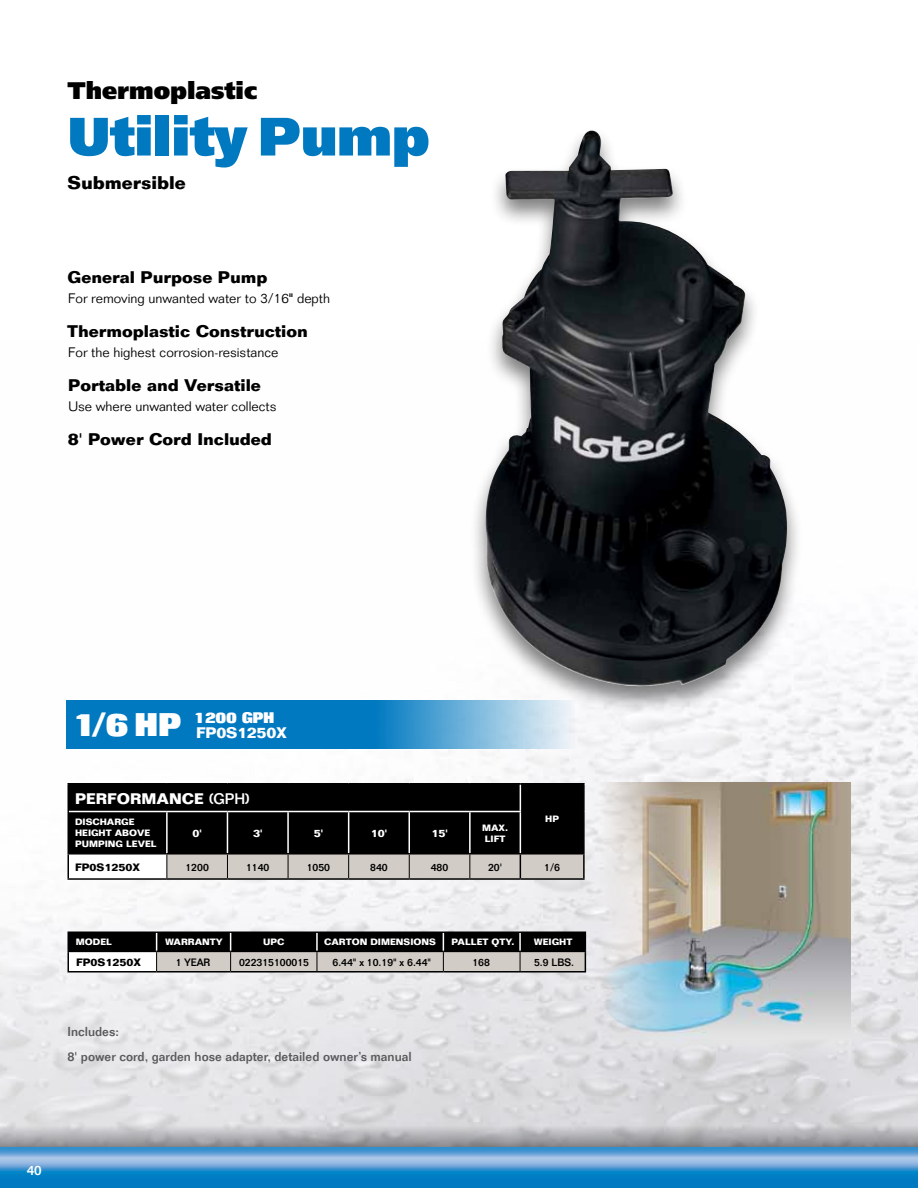
<style>
.page{position:relative;width:918px;height:1188px;background:#fff}
.page>*{position:absolute;margin:0;border:0;box-sizing:border-box;transform-origin:0 0}
.t1{font:900 54px "Frutiger";letter-spacing:-.01em;color:#0079c1}
.t2{font:900 24px "Frutiger";color:#000}
.t3{font:700 18px "Folio LT";color:#000}
.t4{font:700 16.5px "Folio LT";color:#000}
.t5{font:700 15px/15px "Folio LT";letter-spacing:-.02em;color:#fff}
.t6{font:700 15px "Folio LT";color:#fff}
.t7{font:300 13.5px "Folio LT";color:#000}
.t8{font:500 13.5px "Folio LT";color:#fff}
.t9{font:500 12.75px/25px "Folio LT";color:#58595b}
.t10{font:500 10.5px "Folio LT";color:#000}
.t11{font:700 10.5px "Folio LT";color:#000}
.t12{font:700 10.5px "Folio LT";color:#fff}
.t13{font:700 9px/10.8px "Folio LT";color:#fff}
.t14{font:700 9px "Folio LT";color:#fff}
.s1{font-weight:500}
.s2{font-weight:800;font-size:32.1px}
.s3{font-weight:800}
</style>
<div class="page">
<img style="left:0;top:624px;width:918px;height:501px">
<svg style="left:0;top:1125px;width:917px;height:23px;background:#a9adb3"></svg>
<svg style="left:917px;top:1125px;width:1px;height:23px"></svg>
<svg style="left:66px;top:700px;width:509px;height:49px;background:#278dc9"></svg>
<svg style="left:0;top:1148px;width:918px;height:40px;background:#3f95d0"></svg>
<div style="left:469px;top:127px;width:334px;height:588px;background:#000;opacity:.5"></div>
<img style="left:485px;top:131px;width:303px;height:556px">
<img style="left:598px;top:782px;width:252px;height:283px">
<svg style="left:68px;top:932px;width:518px;height:39px;background:#696764"></svg>
<hr style="left:68px;top:971px;width:89px;height:2px;background:#000">
<hr style="left:157px;top:971px;width:74px;height:2px;background:#000">
<hr style="left:231px;top:971px;width:86px;height:2px;background:#000">
<hr style="left:317px;top:971px;width:126px;height:2px;background:#000">
<hr style="left:443px;top:971px;width:77px;height:2px;background:#000">
<hr style="left:520px;top:971px;width:66px;height:2px;background:#000">
<hr style="left:520px;top:853px;width:65px;height:2px;background:#000">
<hr style="left:68px;top:783px;width:99px;height:2px;background:#000">
<hr style="left:167px;top:783px;width:60px;height:2px;background:#000">
<hr style="left:227px;top:783px;width:61px;height:2px;background:#000">
<hr style="left:288px;top:783px;width:61px;height:2px;background:#000">
<hr style="left:349px;top:783px;width:60px;height:2px;background:#000">
<hr style="left:409px;top:783px;width:61px;height:2px;background:#000">
<hr style="left:470px;top:783px;width:50px;height:2px;background:#000">
<hr style="left:520px;top:783px;width:65px;height:2px;background:#000">
<hr style="left:583px;top:785px;width:2px;height:27px;background:#000">
<hr style="left:583px;top:812px;width:2px;height:41px;background:#000">
<hr style="left:583px;top:855px;width:2px;height:23px;background:#000">
<hr style="left:68px;top:878px;width:99px;height:2px;background:#000">
<hr style="left:167px;top:878px;width:60px;height:2px;background:#000">
<hr style="left:227px;top:878px;width:61px;height:2px;background:#000">
<hr style="left:288px;top:878px;width:61px;height:2px;background:#000">
<hr style="left:349px;top:878px;width:60px;height:2px;background:#000">
<hr style="left:409px;top:878px;width:61px;height:2px;background:#000">
<hr style="left:470px;top:878px;width:50px;height:2px;background:#000">
<hr style="left:520px;top:878px;width:65px;height:2px;background:#000">
<svg style="left:68px;top:784px;width:516px;height:95px;background:#383736"></svg>
<h2 class="t2" style="left:68px;top:76px;width:191px">Thermoplastic</h2>
<h1 class="t1" style="left:68px;top:104px;width:364px">Utility Pump</h1>
<h3 class="t3" style="left:68px;top:171px;width:120px">Submersible</h3>
<p class="t4" style="left:68px;top:267px;width:201px">General Purpose Pump</p>
<p class="t7" style="left:68px;top:290px;width:263px">For removing unwanted water to 3/16<span class="s1">"</span> depth</p>
<p class="t4" style="left:67px;top:321px;width:242px">Thermoplastic Construction</p>
<p class="t7" style="left:68px;top:344px;width:212px">For the highest corrosion-resistance</p>
<p class="t4" style="left:68px;top:375px;width:194px">Portable and Versatile</p>
<p class="t7" style="left:68px;top:398px;width:210px">Use where unwanted water collects</p>
<p class="t4" style="left:68px;top:429px;width:206px">8<span class="s1">'</span> Power Cord Included</p>
<p class="t5" style="left:196px;top:710px;width:92px;text-indent:-122px"><span class="s2">1/6 HP</span> <span class="s3">1200 GPH<br></span>FP0S1250X</p>
<p class="t6" style="left:75px;top:789px;width:176px">PERFORMANCE <span class="s1">(GPH)</span></p>
<p class="t14" style="left:75px;top:817px;width:15px">Discharge</p>
<p class="t13" style="left:545px;top:814px;width:15px">HP</p>
<p class="t14" style="left:75px;top:827px;width:7px">heighta</p>
<p class="t14" style="left:122px;top:827px;width:15px">bove</p>
<p class="t14" style="left:75px;top:838px;width:21px">pumpi</p>
<p class="t14" style="left:108px;top:838px;width:32px">ng leve</p>
<p class="t14" style="left:151px;top:838px;width:7px">l</p>
<p class="t12" style="left:193px;top:827px;width:11px">0'</p>
<p class="t12" style="left:253px;top:827px;width:11px">3'</p>
<p class="t12" style="left:314px;top:827px;width:11px">5'</p>
<p class="t12" style="left:371px;top:827px;width:18px">10'</p>
<p class="t12" style="left:431px;top:827px;width:18px">15'</p>
<p class="t13" style="left:482px;top:822px;width:27px">MAX.<br>LIFT</p>
<p class="t11" style="left:75px;top:860px;width:67px">FP0S1250X</p>
<p class="t10" style="left:185px;top:861px;width:25px">1200</p>
<p class="t10" style="left:246px;top:861px;width:25px">1140</p>
<p class="t10" style="left:307px;top:861px;width:25px">1050</p>
<p class="t10" style="left:370px;top:861px;width:19px">840</p>
<p class="t10" style="left:431px;top:861px;width:19px">480</p>
<p class="t10" style="left:488px;top:861px;width:16px">20'</p>
<p class="t10" style="left:544px;top:861px;width:17px">1/6</p>
<p class="t13" style="left:76px;top:937px;width:38px">MODEL</p>
<p class="t13" style="left:165px;top:937px;width:59px">WARRANTY</p>
<p class="t13" style="left:263px;top:937px;width:23px">UPC</p>
<p class="t13" style="left:324px;top:937px;width:113px">CARTON DIMENSIONS</p>
<p class="t13" style="left:451px;top:937px;width:65px">PALLET QTY.</p>
<p class="t13" style="left:534px;top:937px;width:40px">WEIGHT</p>
<p class="t11" style="left:76px;top:956px;width:67px">FP0S1250X</p>
<p class="t10" style="left:176px;top:956px;width:36px">1 YEAR</p>
<p class="t10" style="left:239px;top:956px;width:72px">022315100015</p>
<p class="t10" style="left:332px;top:956px;width:100px">6.44" x 10.19" x 6.44"</p>
<p class="t10" style="left:472px;top:956px;width:19px">168</p>
<p class="t10" style="left:534px;top:956px;width:41px">5.9 LBS.</p>
<p class="t9" style="left:68px;top:1019px;width:346px">Includes:<br>8' power cord, garden hose adapter, detailed owner’s manual</p>
<p class="t8" style="left:27px;top:1162px;width:17px">40</p>
</div>
